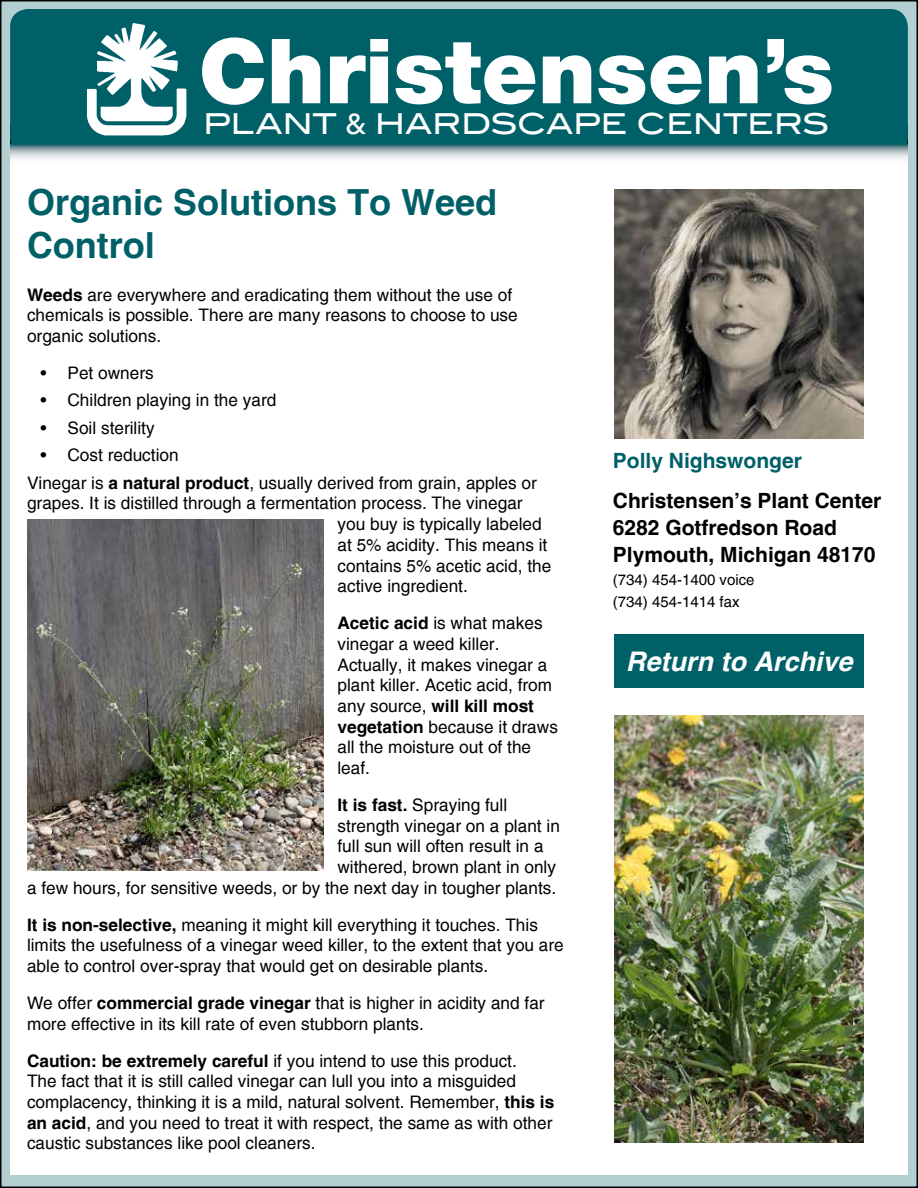
<style>
.page{position:relative;width:918px;height:1188px;background:#fff}
.page>*{position:absolute;margin:0;border:0;box-sizing:border-box;transform-origin:0 0}
.t1{font:900 90px "Helvetica Neue LT Std";color:#fff}
.t2{font:700 36px/43.2px "Helvetica";color:#006068}
.t3{font:28.8px "Blair ITC Std";letter-spacing:-.01em;color:#fff}
.t4{font:italic 700 27px "Helvetica";color:#fff}
.t5{font:700 21px/27px "Helvetica";color:#000}
.t6{font:700 21px "Helvetica";color:#006068}
.t7{font:17.25px/20.7px "Helvetica";color:#000}
.t8{font:15px/22.5px "Helvetica";color:#000}
.s1{font-family:"Avenir LT Std";font-weight:500}
.s2{font-weight:700}
</style>
<div class="page">
<div style="left:1px;top:1px;width:916px;height:1186px;background:#b3cfd2"></div>
<div style="left:10px;top:155px;width:898px;height:1019px;background:#fff"></div>
<div style="left:10px;top:9px;width:898px;height:146px;background:#006068;border-radius:18px"></div>
<img style="left:86px;top:23px;width:101px;height:113px">
<svg style="left:10px;top:144px;width:898px;height:16px"></svg>
<div style="left:614px;top:634px;width:250px;height:54px;background:#006068"></div>
<img style="left:614px;top:189px;width:250px;height:250px">
<img style="left:614px;top:716px;width:250px;height:426px">
<img style="left:27px;top:520px;width:297px;height:351px">
<h1 class="t1" style="left:199px;top:17px;width:636px">Christensen’s</h1>
<h3 class="t3" style="left:203px;top:106px;width:628px">PLANT <span class="s1">&amp;</span> HARDSCAPE CENTERS</h3>
<h2 class="t2" style="left:27px;top:183px;width:472px">Organic Solutions To Weed<br>Control</h2>
<p class="t7" style="left:27px;top:285px;width:492px"><span class="s2">Weeds</span> are everywhere and eradicating them without the use of chemicals is possible. There are many reasons to choose to use organic solutions.</p>
<p class="t7" style="left:41px;top:363px;width:115px">• Pet owners</p>
<p class="t7" style="left:41px;top:391px;width:237px">• Children playing in the yard</p>
<p class="t7" style="left:41px;top:418px;width:116px">• Soil sterility</p>
<p class="t7" style="left:27px;top:442px;width:511px;line-height:27.5px;text-indent:14px">• Cost reduction<br>Vinegar is <span class="s2">a natural product</span>, usually derived from grain, apples or</p>
<p class="t7" style="left:338px;top:494px;width:215px;text-indent:-310px">grapes. It is distilled through a fermentation process. The vinegar you buy is typically labeled at 5% acidity. This means it contains 5% acetic acid, the active ingredient.</p>
<p class="t7" style="left:338px;top:613px;width:222px"><span class="s2">Acetic acid</span> is what makes vinegar a weed killer.<br>Actually, it makes vinegar a plant killer. Acetic acid, from any source, <span class="s2">will kill most vegetation</span> because it draws all the moisture out of the leaf.</p>
<p class="t7" style="left:338px;top:795px;width:171px"><span class="s2">It is fast.</span> Spraying full</p>
<p class="t7" style="left:338px;top:816px;width:224px">strength vinegar on a plant in</p>
<p class="t7" style="left:338px;top:837px;width:208px">full sun will often result in a</p>
<p class="t7" style="left:338px;top:857px;width:220px">withered, brown plant in only</p>
<p class="t7" style="left:27px;top:878px;width:531px">a few hours, for sensitive weeds, or by the next day in tougher plants.</p>
<p class="t7" style="left:27px;top:915px;width:538px"><span class="s2">It is non-selective,</span> meaning it might kill everything it touches. This limits the usefulness of a vinegar weed killer, to the extent that you are able to control over-spray that would get on desirable plants.</p>
<p class="t7" style="left:27px;top:993px;width:519px">We offer <span class="s2">commercial grade vinegar</span> that is higher in acidity and far more effective in its kill rate of even stubborn plants.</p>
<p class="t7" style="left:27px;top:1051px;width:529px"><span class="s2">Caution: be extremely careful</span> if you intend to use this product.<br>The fact that it is still called vinegar can lull you into a misguided complacency, thinking it is a mild, natural solvent. Remember, <span class="s2">this is an acid</span>, and you need to treat it with respect, the same as with other caustic substances like pool cleaners.</p>
<p class="t6" style="left:613px;top:447px;width:191px">Polly Nighswonger</p>
<p class="t5" style="left:613px;top:488px;width:270px">Christensen’s Plant Center<br>6282 Gotfredson Road<br>Plymouth, Michigan 48170</p>
<p class="t8" style="left:613px;top:569px;width:143px">(734) 454-1400 voice (734) 454-1414 fax</p>
<h3 class="t4" style="left:626px;top:645px;width:228px">Return to Archive</h3>
</div>
